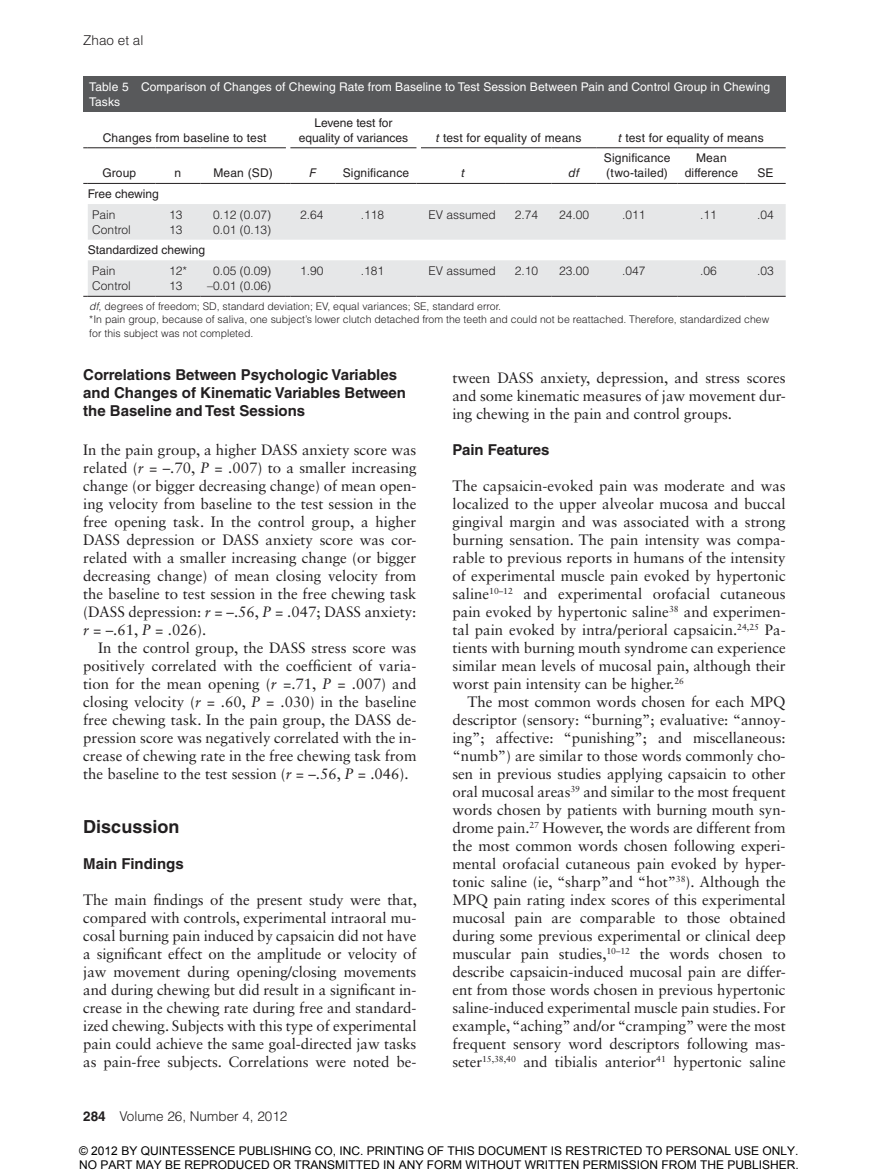
<style>
.page{position:relative;width:878px;height:1175px;background:#fff}
.page>*{position:absolute;margin:0;border:0;box-sizing:border-box;transform-origin:0 0}
.t1{font:700 18px "Helvetica LT Std";color:#221f20}
.t2{font:15px/18px "Sabon LT Std";letter-spacing:-.005em;color:#221f20;text-align:justify}
.t3{font:700 15px/18px "Helvetica LT Std";color:#221f20}
.t4{font:300 13.5px "Helvetica LT Std";color:#221f20}
.t5{font:12px/15px "Helvetica LT Std";letter-spacing:.015em;color:#221f20;text-align:center}
.t6{font:12px/14.4px "Arial";color:#000}
.t7{font:300 12px/15px "Helvetica LT Std";color:#221f20}
.t8{font:12px/15px "Helvetica LT Std";letter-spacing:.005em;color:#fff}
.t9{font:italic 12px "Helvetica LT Std";color:#221f20}
.t10{font:300 10.5px/13.5px "Helvetica LT Std";color:#221f20}
.s1{font-style:italic}
.s2{font-weight:700}
</style>
<div class="page">
<div style="left:83px;top:76px;width:702px;height:36px;background:#58595b"></div>
<svg style="left:88px;top:204px;width:697px;height:92px;fill:#e6e7e8"></svg>
<hr style="left:88px;top:147px;width:67px;height:1px;background:#221f20">
<hr style="left:155px;top:147px;width:45px;height:1px;background:#221f20">
<hr style="left:200px;top:147px;width:86px;height:1px;background:#221f20">
<hr style="left:290px;top:147px;width:45px;height:1px;background:#221f20">
<hr style="left:335px;top:147px;width:81px;height:1px;background:#221f20">
<hr style="left:421px;top:147px;width:84px;height:1px;background:#221f20">
<hr style="left:505px;top:147px;width:46px;height:1px;background:#221f20">
<hr style="left:551px;top:147px;width:45px;height:1px;background:#221f20">
<hr style="left:88px;top:183px;width:67px;height:1px;background:#221f20">
<hr style="left:155px;top:183px;width:45px;height:1px;background:#221f20">
<hr style="left:200px;top:183px;width:86px;height:1px;background:#221f20">
<hr style="left:290px;top:183px;width:45px;height:1px;background:#221f20">
<hr style="left:335px;top:183px;width:81px;height:1px;background:#221f20">
<hr style="left:421px;top:183px;width:84px;height:1px;background:#221f20">
<hr style="left:505px;top:183px;width:46px;height:1px;background:#221f20">
<hr style="left:551px;top:183px;width:45px;height:1px;background:#221f20">
<hr style="left:596px;top:183px;width:81px;height:1px;background:#221f20">
<hr style="left:677px;top:183px;width:68px;height:1px;background:#221f20">
<hr style="left:745px;top:183px;width:40px;height:1px;background:#221f20">
<hr style="left:596px;top:147px;width:81px;height:1px;background:#221f20">
<hr style="left:677px;top:147px;width:68px;height:1px;background:#221f20">
<hr style="left:745px;top:147px;width:40px;height:1px;background:#221f20">
<hr style="left:88px;top:296px;width:67px;height:1px;background:#221f20">
<hr style="left:155px;top:296px;width:45px;height:1px;background:#221f20">
<hr style="left:200px;top:296px;width:86px;height:1px;background:#221f20">
<hr style="left:290px;top:296px;width:45px;height:1px;background:#221f20">
<hr style="left:335px;top:296px;width:81px;height:1px;background:#221f20">
<hr style="left:421px;top:296px;width:84px;height:1px;background:#221f20">
<hr style="left:505px;top:296px;width:46px;height:1px;background:#221f20">
<hr style="left:551px;top:296px;width:45px;height:1px;background:#221f20">
<hr style="left:596px;top:296px;width:81px;height:1px;background:#221f20">
<hr style="left:677px;top:296px;width:68px;height:1px;background:#221f20">
<hr style="left:745px;top:296px;width:40px;height:1px;background:#221f20">
<p class="t4" style="left:83px;top:32px;width:62px">Zhao et al</p>
<p class="t8" style="left:89px;top:79px;width:682px">Table 5 Comparison of Changes of Chewing Rate from Baseline to Test Session Between Pain and Control Group in Chewing<br>Tasks</p>
<p class="t5" style="left:103px;top:130px;width:165px">Changes from baseline to test</p>
<p class="t5" style="left:299px;top:115px;width:111px">Levene test for equality of variances</p>
<p class="t5" style="left:436px;top:130px;width:147px"><span class="s1">t</span> test for equality of means</p>
<p class="t5" style="left:618px;top:130px;width:147px"><span class="s1">t</span> test for equality of means</p>
<p class="t5" style="left:102px;top:166px;width:35px">Group</p>
<p class="t5" style="left:174px;top:166px;width:8px">n</p>
<p class="t5" style="left:213px;top:166px;width:61px">Mean (SD)</p>
<p class="t9" style="left:309px;top:166px;width:9px">F</p>
<p class="t5" style="left:343px;top:166px;width:68px">Significance</p>
<p class="t9" style="left:461px;top:166px;width:5px">t</p>
<p class="t9" style="left:568px;top:166px;width:12px">df</p>
<p class="t5" style="left:604px;top:151px;width:68px;text-align:left">Significance (two-tailed)</p>
<p class="t5" style="left:684px;top:151px;width:55px">Mean difference</p>
<p class="t5" style="left:757px;top:166px;width:18px">SE</p>
<p class="t5" style="left:88px;top:186px;width:73px">Free chewing</p>
<p class="t7" style="left:92px;top:207px;width:40px">Pain<br>Control</p>
<p class="t7" style="left:169px;top:207px;width:15px">13<br>13</p>
<p class="t7" style="left:213px;top:207px;width:60px">0.12 (0.07)<br>0.01 (0.13)</p>
<p class="t7" style="left:300px;top:207px;width:25px">2.64</p>
<p class="t7" style="left:361px;top:207px;width:25px">.118</p>
<p class="t7" style="left:428px;top:207px;width:69px">EV assumed</p>
<p class="t7" style="left:515px;top:207px;width:25px">2.74</p>
<p class="t7" style="left:559px;top:207px;width:32px">24.00</p>
<p class="t7" style="left:622px;top:207px;width:25px">.011</p>
<p class="t7" style="left:700px;top:207px;width:18px">.11</p>
<p class="t7" style="left:757px;top:207px;width:18px">.04</p>
<p class="t5" style="left:88px;top:242px;width:119px">Standardized chewing</p>
<p class="t7" style="left:92px;top:263px;width:40px">Pain<br>Control</p>
<p class="t7" style="left:169px;top:263px;width:20px">12*<br>13</p>
<p class="t7" style="left:207px;top:263px;width:66px;text-align:center">0.05 (0.09) –0.01 (0.06)</p>
<p class="t7" style="left:300px;top:263px;width:25px">1.90</p>
<p class="t7" style="left:361px;top:263px;width:25px">.181</p>
<p class="t7" style="left:428px;top:263px;width:69px">EV assumed</p>
<p class="t7" style="left:515px;top:263px;width:25px">2.10</p>
<p class="t7" style="left:559px;top:263px;width:32px">23.00</p>
<p class="t7" style="left:622px;top:263px;width:25px">.047</p>
<p class="t7" style="left:700px;top:263px;width:18px">.06</p>
<p class="t7" style="left:757px;top:263px;width:18px">.03</p>
<p class="t10" style="left:89px;top:299px;width:681px"><span class="s1">df</span>, degrees of freedom; SD, standard deviation; EV, equal variances; SE, standard error.<br>*In pain group, because of saliva, one subject’s lower clutch detached from the teeth and could not be reattached. Therefore, standardized chew for this subject was not completed.</p>
<p class="t3" style="left:83px;top:366px;width:324px">Correlations Between Psychologic Variables and Changes of Kinematic Variables Between the Baseline and Test Sessions</p>
<p class="t2" style="left:83px;top:440px;width:335px">In the pain group, a higher DASS anxiety score was related (<span class="s1">r</span> = –.70, <span class="s1">P</span> = .007) to a smaller increasing change (or bigger decreasing change) of mean open&shy;ing velocity from baseline to the test session in the free opening task. In the control group, a higher DASS depression or DASS anxiety score was cor&shy;related with a smaller increasing change (or bigger decreasing change) of mean closing velocity from the baseline to test session in the free chewing task (DASS depression: <span class="s1">r</span> = –.56, <span class="s1">P</span> = .047; DASS anxiety: <span class="s1">r</span> = –.61, <span class="s1">P</span> = .026).</p>
<p class="t2" style="left:83px;top:638px;width:335px;text-indent:15px">In the control group, the DASS stress score was positively correlated with the coefficient of varia&shy;tion for the mean opening (<span class="s1">r</span> =.71, <span class="s1">P</span> = .007) and closing velocity (<span class="s1">r</span> = .60, <span class="s1">P</span> = .030) in the baseline free chewing task. In the pain group, the DASS de&shy;pression score was negatively correlated with the in&shy;crease of chewing rate in the free chewing task from the baseline to the test session (<span class="s1">r</span> = –.56, <span class="s1">P</span> = .046).</p>
<p class="t1" style="left:83px;top:815px;width:98px">Discussion</p>
<p class="t3" style="left:83px;top:854px;width:102px">Main Findings</p>
<p class="t2" style="left:83px;top:890px;width:335px">The main findings of the present study were that, compared with controls, experimental intraoral mu&shy;cosal burning pain induced by capsaicin did not have a significant effect on the amplitude or velocity of jaw movement during opening/closing movements and during chewing but did result in a significant in&shy;crease in the chewing rate during free and standard&shy;ized chewing. Subjects with this type of experimental pain could achieve the same goal-directed jaw tasks as pain-free subjects. Correlations were noted be-</p>
<p class="t4" style="left:83px;top:1107px;width:206px"><span class="s2">284</span> Volume 26, Number 4, 2012</p>
<p class="t2" style="left:452px;top:368px;width:335px">tween DASS anxiety, depression, and stress scores and some kinematic measures of jaw movement dur&shy;ing chewing in the pain and control groups.</p>
<p class="t3" style="left:452px;top:440px;width:98px">Pain Features</p>
<p class="t2" style="left:452px;top:476px;width:335px">The capsaicin-evoked pain was moderate and was localized to the upper alveolar mucosa and buccal gingival margin and was associated with a strong burning sensation. The pain intensity was compa&shy;rable to previous reports in humans of the intensity of experimental muscle pain evoked by hypertonic saline<sup>10–12</sup> and experimental orofacial cutaneous pain evoked by hypertonic saline<sup>38</sup> and experimen&shy;tal pain evoked by intra/perioral capsaicin.<sup>24,25</sup> Pa&shy;tients with burning mouth syndrome can experience similar mean levels of mucosal pain, although their worst pain intensity can be higher.<sup>26</sup></p>
<p class="t2" style="left:452px;top:692px;width:335px;text-indent:15px">The most common words chosen for each MPQ descriptor (sensory: “burning”; evaluative: “annoy&shy;ing”; affective: “punishing”; and miscellaneous: “numb”) are similar to those words commonly cho&shy;sen in previous studies applying capsaicin to other oral mucosal areas<sup>39</sup> and similar to the most frequent words chosen by patients with burning mouth syn&shy;drome pain.<sup>27</sup> However, the words are different from the most common words chosen following experi&shy;mental orofacial cutaneous pain evoked by hyper&shy;tonic saline (ie, “sharp”and “hot”<sup>38</sup>). Although the MPQ pain rating index scores of this experimental mucosal pain are comparable to those obtained during some previous experimental or clinical deep muscular pain studies,<sup>10–12</sup> the words chosen to describe capsaicin-induced mucosal pain are differ&shy;ent from those words chosen in previous hypertonic saline-induced experimental muscle pain studies. For example, “aching” and/or “cramping” were the most frequent sensory word descriptors following mas&shy;seter<sup>15,38,40</sup> and tibialis anterior<sup>41</sup> hypertonic saline</p>
<p class="t6" style="left:79px;top:1143px;width:721px">© 2012 BY QUINTESSENCE PUBLISHING CO, INC. PRINTING OF THIS DOCUMENT IS RESTRICTED TO PERSONAL USE ONLY.<br>NO PART MAY BE REPRODUCED OR TRANSMITTED IN ANY FORM WITHOUT WRITTEN PERMISSION FROM THE PUBLISHER.</p>
</div>
